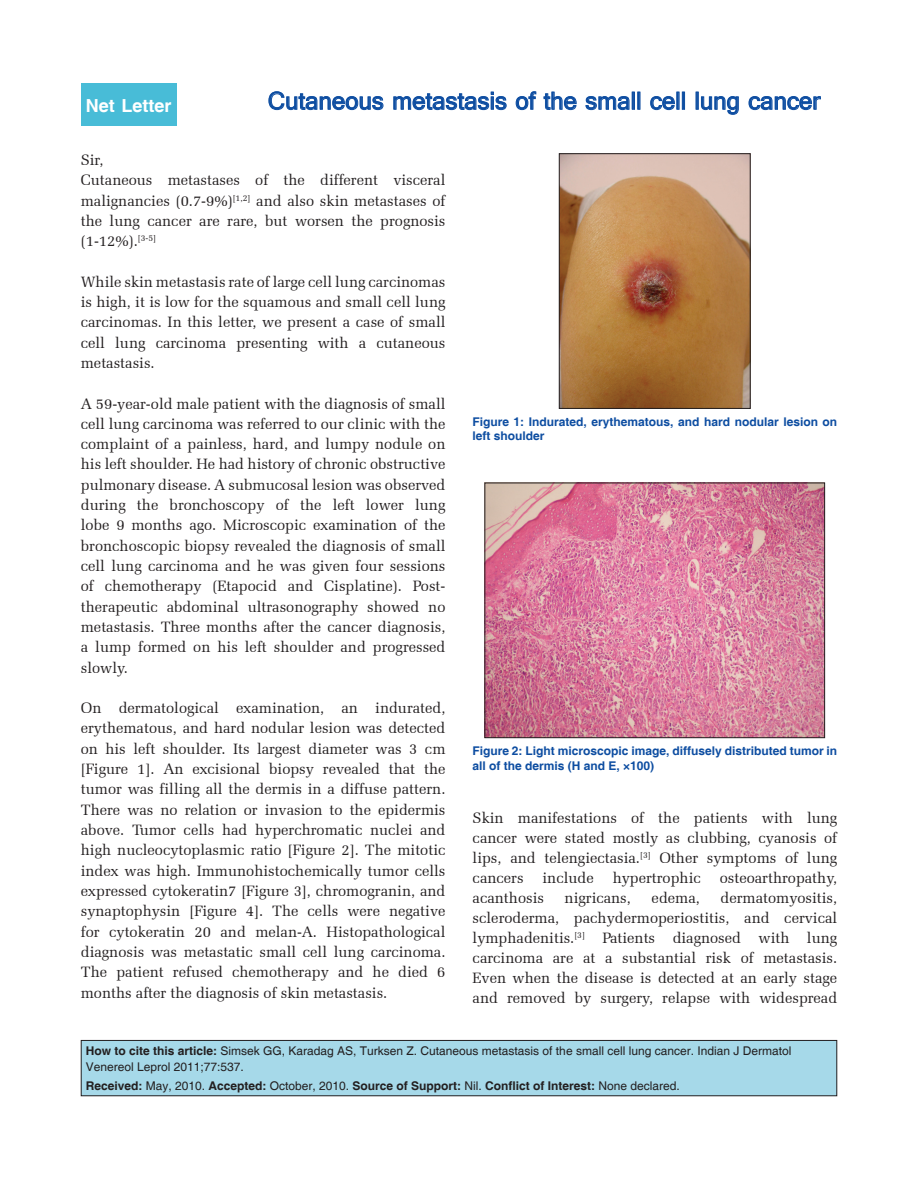
<style>
.page{position:relative;width:918px;height:1188px;background:#fff}
.page>*{position:absolute;margin:0;border:0;box-sizing:border-box;transform-origin:0 0}
.AT{font:24px "Microsoft Sans Serif";color:#0d4da1}
.AH{font:700 18px "Helvetica";color:#fff}
.TX{font:15px/20.2px "Zapf Elliptical 711 BT";color:#231f20;text-align:justify}
.TX_No_After_Space{font:15px "Zapf Elliptical 711 BT";color:#231f20}
.FGC{font:700 12px/14.4px "Helvetica";color:#0d4da1}
.HTC{font:12px/16.2px "Helvetica";color:#231f20}
.HIS{font:700 12px "Helvetica";color:#231f20}
.s1{font-weight:700}
.s2{font-weight:400}
</style>
<div class="page">
<svg style="left:268px;top:91px;width:116px;height:19px"></svg>
<svg style="left:393px;top:92px;width:114px;height:18px"></svg>
<svg style="left:515px;top:91px;width:22px;height:19px"></svg>
<svg style="left:543px;top:91px;width:34px;height:19px"></svg>
<svg style="left:585px;top:96px;width:45px;height:14px"></svg>
<div style="left:632px;top:92px;width:3px;height:18px;border:1px solid #0d4da1"></div>
<svg style="left:650px;top:96px;width:25px;height:14px"></svg>
<div style="left:682px;top:92px;width:3px;height:18px;border:1px solid #0d4da1"></div>
<div style="left:696px;top:92px;width:3px;height:18px;border:1px solid #0d4da1"></div>
<svg style="left:701px;top:96px;width:38px;height:19px"></svg>
<svg style="left:748px;top:96px;width:73px;height:14px"></svg>
<div style="left:81px;top:83px;width:95px;height:43px;background:#48bcd7"></div>
<div style="left:81px;top:1040px;width:756px;height:56px;background:#a6d9e9"></div>
<div style="left:81px;top:1040px;width:756px;height:56px;border:1px solid #231f20"></div>
<img style="left:561px;top:155px;width:187px;height:252px">
<div style="left:559px;top:153px;width:191px;height:256px;border:1px solid #231f20"></div>
<img style="left:487px;top:485px;width:336px;height:251px">
<div style="left:485px;top:483px;width:340px;height:255px;border:1px solid #231f20"></div>
<p class="AH" style="left:86px;top:94px;width:87px">Net Letter</p>
<p class="AT" style="left:268px;top:87px;width:554px">Cutaneous metastasis of the small cell lung cancer</p>
<p class="TX_No_After_Space" style="left:81px;top:151px;width:24px">Sir,</p>
<p class="TX" style="left:81px;top:170px;width:366px">Cutaneous metastases of the different visceral malignancies (0.7-9%)<sup>[1,2]</sup> and also skin metastases of the lung cancer are rare, but worsen the prognosis (1-12%).<sup>[3-5]</sup></p>
<p class="TX" style="left:81px;top:271px;width:366px">While skin metastasis rate of large cell lung carcinomas is high, it is low for the squamous and small cell lung carcinomas. In this letter, we present a case of small cell lung carcinoma presenting with a cutaneous metastasis.</p>
<p class="TX" style="left:81px;top:393px;width:366px">A 59-year-old male patient with the diagnosis of small cell lung carcinoma was referred to our clinic with the complaint of a painless, hard, and lumpy nodule on his left shoulder. He had history of chronic obstructive pulmonary disease. A submucosal lesion was observed during the bronchoscopy of the left lower lung lobe 9 months ago. Microscopic examination of the bronchoscopic biopsy revealed the diagnosis of small cell lung carcinoma and he was given four sessions of chemotherapy (Etapocid and Cisplatine). Post&shy;therapeutic abdominal ultrasonography showed no metastasis. Three months after the cancer diagnosis, a lump formed on his left shoulder and progressed slowly.</p>
<p class="TX" style="left:81px;top:698px;width:366px">On dermatological examination, an indurated, erythematous, and hard nodular lesion was detected on his left shoulder. Its largest diameter was 3 cm [Figure 1]. An excisional biopsy revealed that the tumor was filling all the dermis in a diffuse pattern.<br>There was no relation or invasion to the epidermis above. Tumor cells had hyperchromatic nuclei and high nucleocytoplasmic ratio [Figure 2]. The mitotic index was high. Immunohistochemically tumor cells expressed cytokeratin7 [Figure 3], chromogranin, and synaptophysin [Figure 4]. The cells were negative for cytokeratin 20 and melan-A. Histopathological diagnosis was metastatic small cell lung carcinoma.<br>The patient refused chemotherapy and he died 6 months after the diagnosis of skin metastasis.</p>
<p class="FGC" style="left:472px;top:415px;width:366px">Figure 1: Indurated, erythematous, and hard nodular lesion on left shoulder</p>
<p class="FGC" style="left:472px;top:744px;width:366px">Figure 2: Light microscopic image, diffusely distributed tumor in all of the dermis (H and E, ×100)</p>
<p class="TX" style="left:473px;top:808px;width:366px">Skin manifestations of the patients with lung cancer were stated mostly as clubbing, cyanosis of lips, and telengiectasia.<sup>[3]</sup> Other symptoms of lung cancers</p>
<p class="TX" style="left:543px;top:868px;width:53px">include</p>
<p class="TX" style="left:613px;top:868px;width:90px">hypertrophic</p>
<p class="TX" style="left:720px;top:868px;width:119px">osteoarthropathy,</p>
<p class="TX" style="left:473px;top:888px;width:73px">acanthosis</p>
<p class="TX" style="left:565px;top:888px;width:68px">nigricans,</p>
<p class="TX" style="left:652px;top:888px;width:50px">edema,</p>
<p class="TX" style="left:473px;top:888px;width:366px;text-indent:248px">dermatomyositis, scleroderma, pachydermoperiostitis, and cervical lymphadenitis.<sup>[3]</sup> Patients diagnosed with lung carcinoma are at a substantial risk of metastasis.<br>Even when the disease is detected at an early stage and removed by surgery, relapse with widespread</p>
<p class="HTC" style="left:86px;top:1043px;width:707px"><span class="s1">How to cite this article:</span> Simsek GG, Karadag AS, Turksen Z. Cutaneous metastasis of the small cell lung cancer. Indian J Dermatol<br>Venereol Leprol 2011;77:537.</p>
<p class="HIS" style="left:86px;top:1078px;width:596px">Received: <span class="s2">May, 2010.</span> Accepted: <span class="s2">October, 2010.</span> Source of Support: <span class="s2">Nil.</span> Conflict of Interest: <span class="s2">None declared.</span></p>
</div>
